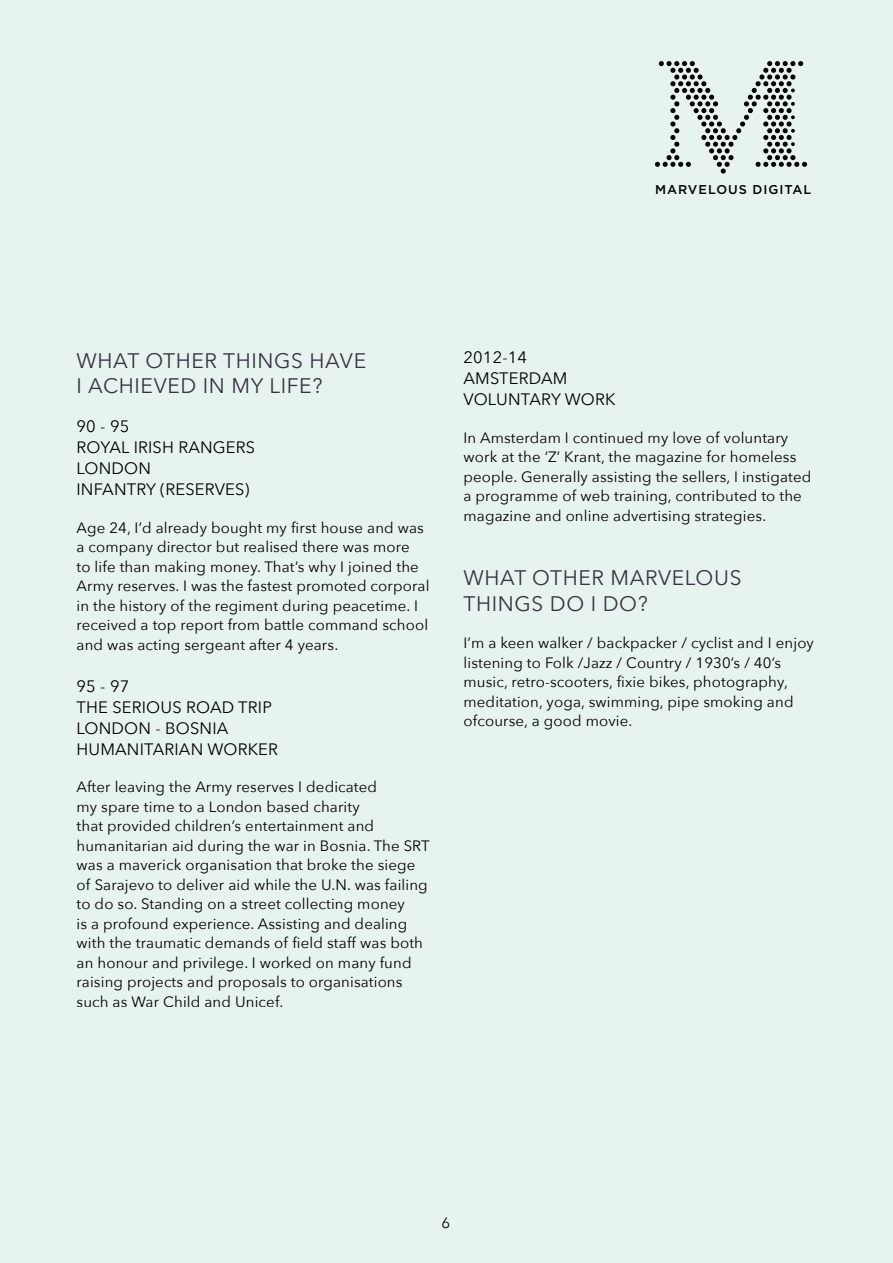
<style>
.page{position:relative;width:893px;height:1263px;background:#e7f3ef}
.page>*{position:absolute;margin:0;border:0;box-sizing:border-box;transform-origin:0 0}
.t1{font:21px/25.5px "Avenir Next";letter-spacing:.03em;color:#393343}
.t2{font:16.5px/21px "Avenir Next";letter-spacing:.01em;color:#000}
.t3{font:15px/19.5px "Avenir Next";letter-spacing:.01em;color:#000}
.t4{font:500 12.75px "Gotham";letter-spacing:.075em;color:#000}
</style>
<div class="page">
<svg style="left:655px;top:61px;width:152px;height:113px"></svg>
<p class="t4" style="left:655px;top:182px;width:158px">MARVELOUS DIGITAL</p>
<h1 class="t1" style="left:77px;top:347px;width:291px">WHAT OTHER THINGS HAVE<br>I ACHIEVED IN MY LIFE?</h1>
<p class="t2" style="left:77px;top:415px;width:180px">90 - 95<br>ROYAL IRISH RANGERS<br>LONDON<br>INFANTRY (RESERVES)</p>
<p class="t3" style="left:77px;top:517px;width:354px">Age 24, I’d already bought my first house and was a company director but realised there was more<br>to life than making money. That’s why I joined the Army reserves. I was the fastest promoted corporal in the history of the regiment during peacetime. I received a top report from battle command school and was acting sergeant after 4 years.</p>
<p class="t2" style="left:77px;top:675px;width:203px">95 - 97<br>THE SERIOUS ROAD TRIP<br>LONDON - BOSNIA<br>HUMANITARIAN WORKER</p>
<p class="t3" style="left:77px;top:776px;width:355px">After leaving the Army reserves I dedicated<br>my spare time to a London based charity<br>that provided children’s entertainment and humanitarian aid during the war in Bosnia. The SRT was a maverick organisation that broke the siege of Sarajevo to deliver aid while the U.N. was failing to do so. Standing on a street collecting money<br>is a profound experience. Assisting and dealing with the traumatic demands of field staff was both an honour and privilege. I worked on many fund raising projects and proposals to organisations such as War Child and Unicef.</p>
<p class="t2" style="left:463px;top:346px;width:153px">2012-14<br>AMSTERDAM<br>VOLUNTARY WORK</p>
<p class="t3" style="left:463px;top:427px;width:349px">In Amsterdam I continued my love of voluntary work at the ‘Z’ Krant, the magazine for homeless people. Generally assisting the sellers, I instigated a programme of web training, contributed to the magazine and online advertising strategies.</p>
<h1 class="t1" style="left:463px;top:564px;width:279px">WHAT OTHER MARVELOUS<br>THINGS DO I DO?</h1>
<p class="t3" style="left:463px;top:632px;width:352px">I’m a keen walker / backpacker / cyclist and I enjoy listening to Folk /Jazz / Country / 1930’s / 40’s music, retro-scooters, fixie bikes, photography, meditation, yoga, swimming, pipe smoking and ofcourse, a good movie.</p>
<p class="t3" style="left:441px;top:1213px;width:10px">6</p>
</div>
